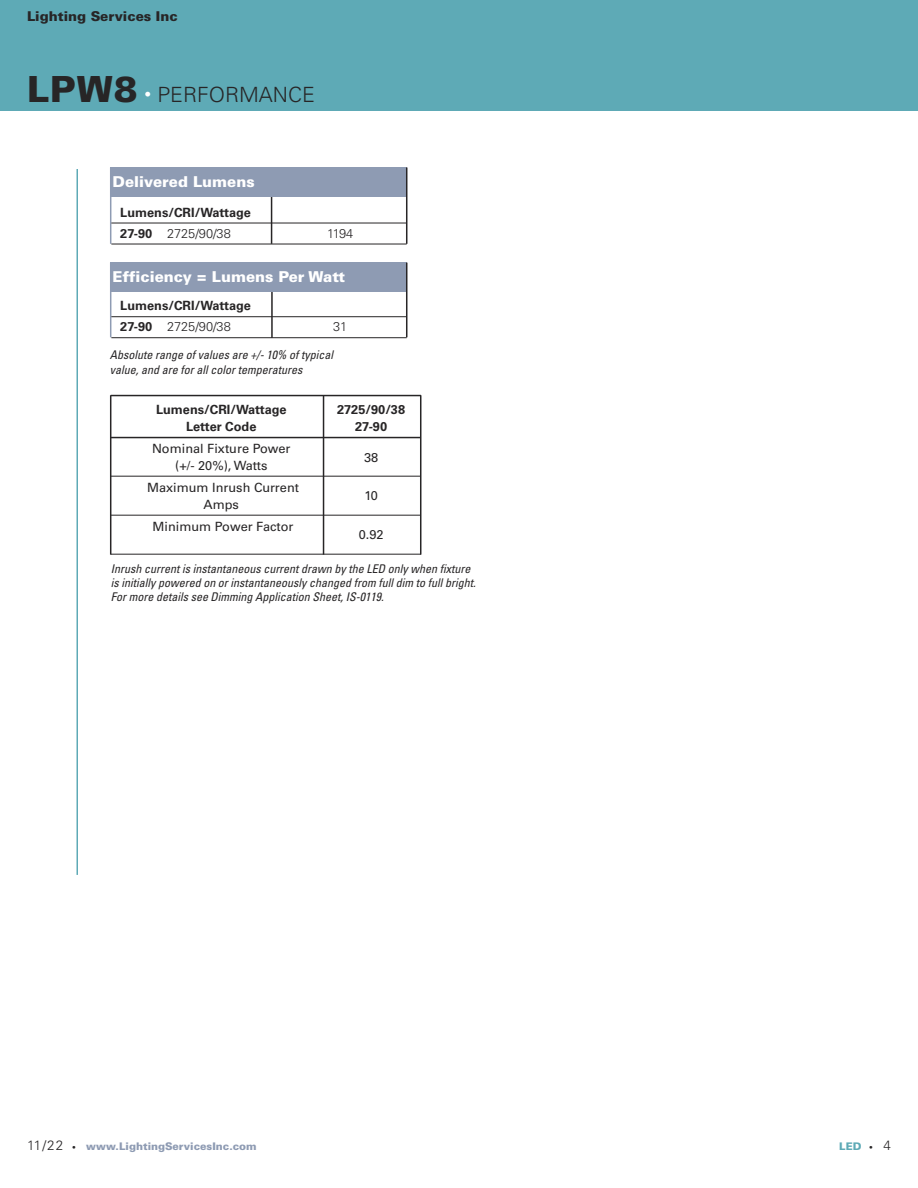
<style>
.page{position:relative;width:918px;height:1188px;background:#fff}
.page>*{position:absolute;margin:0;border:0;box-sizing:border-box;transform-origin:0 0}
.t1{font:900 36px "Univers";color:#272526}
.t2{font:300 21px "Univers";color:#272526}
.t3{font:900 15px "Univers";color:#fff}
.t4{font:900 13.5px "Univers";color:#272526}
.t5{font:700 12.75px/21px "Univers";color:#272526}
.t6{font:12.75px/16.5px "Univers";color:#272526;text-align:center}
.t7{font:300 12.75px "Univers";letter-spacing:-.025em;color:#272526}
.t8{font:italic condensed 12px/14.4px "Univers";color:#272526}
.t9{font:900 10.5px "Univers";color:#8e9bb3}
.t10{font:900 10.5px "Univers";color:#5eaab6}
.s1{font-size:13.5px;color:#fff}
.s2{font-weight:300}
.s3{font-weight:300;font-size:13.5px;color:#272526}
.s4{font-size:7.5px;color:#272526}
</style>
<div class="page">
<div style="left:0;top:0;width:918px;height:111px;background:#5eaab6"></div>
<hr style="left:76px;top:169px;width:2px;height:706px;background:#5eaab6">
<hr style="left:111px;top:395px;width:310px;height:1px;background:#272526">
<hr style="left:111px;top:437px;width:310px;height:1px;background:#272526">
<hr style="left:111px;top:476px;width:310px;height:1px;background:#272526">
<hr style="left:111px;top:515px;width:310px;height:1px;background:#272526">
<hr style="left:111px;top:554px;width:310px;height:1px;background:#272526">
<hr style="left:420px;top:395px;width:1px;height:160px;background:#272526">
<hr style="left:323px;top:396px;width:1px;height:159px;background:#272526">
<hr style="left:110px;top:395px;width:1px;height:160px;background:#272526">
<hr style="left:110px;top:263px;width:1px;height:74px;background:#8e9bb3">
<hr style="left:111px;top:316px;width:296px;height:1px;background:#272526">
<hr style="left:111px;top:337px;width:296px;height:1px;background:#272526">
<hr style="left:271px;top:290px;width:2px;height:48px;background:#272526">
<div style="left:111px;top:263px;width:296px;height:29px;background:#8e9bb3"></div>
<hr style="left:406px;top:263px;width:1px;height:74px;background:#272526">
<hr style="left:110px;top:168px;width:1px;height:76px;background:#8e9bb3">
<hr style="left:111px;top:223px;width:296px;height:1px;background:#272526">
<hr style="left:111px;top:244px;width:296px;height:1px;background:#272526">
<hr style="left:271px;top:195px;width:1px;height:49px;background:#272526">
<div style="left:111px;top:168px;width:296px;height:29px;background:#8e9bb3"></div>
<hr style="left:406px;top:168px;width:1px;height:76px;background:#272526">
<p class="t4" style="left:27px;top:12px;width:152px">Lighting Services Inc</p>
<h1 class="t1" style="left:27px;top:76px;width:112px">LPW8</h1>
<h2 class="t2" style="left:144px;top:87px;width:172px"><span class="s1">•</span> PERFORMANCE</h2>
<p class="t3" style="left:113px;top:177px;width:144px">Delivered Lumens</p>
<p class="t5" style="left:120px;top:203px;width:132px">Lumens/CRI/Wattage<br>27-90 <span class="s2">2725/90/38</span></p>
<p class="t7" style="left:327px;top:228px;width:28px">1194</p>
<p class="t3" style="left:113px;top:272px;width:234px">Efficiency = Lumens Per Watt</p>
<p class="t5" style="left:120px;top:297px;width:132px">Lumens/CRI/Wattage<br>27-90 <span class="s2">2725/90/38</span></p>
<p class="t7" style="left:333px;top:322px;width:16px">31</p>
<p class="t8" style="left:110px;top:349px;width:227px">Absolute range of values are +/-10% of typical value,and are forallcolortemperatures</p>
<p class="t5" style="left:156px;top:400px;width:132px">Lumens/CRI/Wattage</p>
<p class="t5" style="left:337px;top:400px;width:70px">2725/90/38</p>
<p class="t5" style="left:186px;top:417px;width:72px">Letter Code</p>
<p class="t5" style="left:355px;top:417px;width:33px">27-90</p>
<p class="t6" style="left:152px;top:442px;width:140px">Nominal Fixture Power (+/- 20%), Watts</p>
<p class="t6" style="left:364px;top:451px;width:16px">38</p>
<p class="t6" style="left:147px;top:481px;width:153px">Maximum Inrush Current<br>Amps</p>
<p class="t6" style="left:364px;top:488px;width:15px">10</p>
<p class="t6" style="left:153px;top:520px;width:143px">Minimum Power Factor</p>
<p class="t6" style="left:359px;top:527px;width:26px">0.92</p>
<p class="t8" style="left:111px;top:562px;width:369px">Inrush currentis instantaneous currentdrawn by the LED only when fixture is initially powered on orinstantaneously changed from fulldim to fullbright.<br>Formore details see Dimming Application Sheet,IS-0119.</p>
<p class="t9" style="left:27px;top:1143px;width:231px"><span class="s3">11/22</span> <span class="s4">•</span> www.LightingServicesInc.com</p>
<p class="t10" style="left:839px;top:1143px;width:53px">LED <span class="s4">•</span> <span class="s3">4</span></p>
</div>
